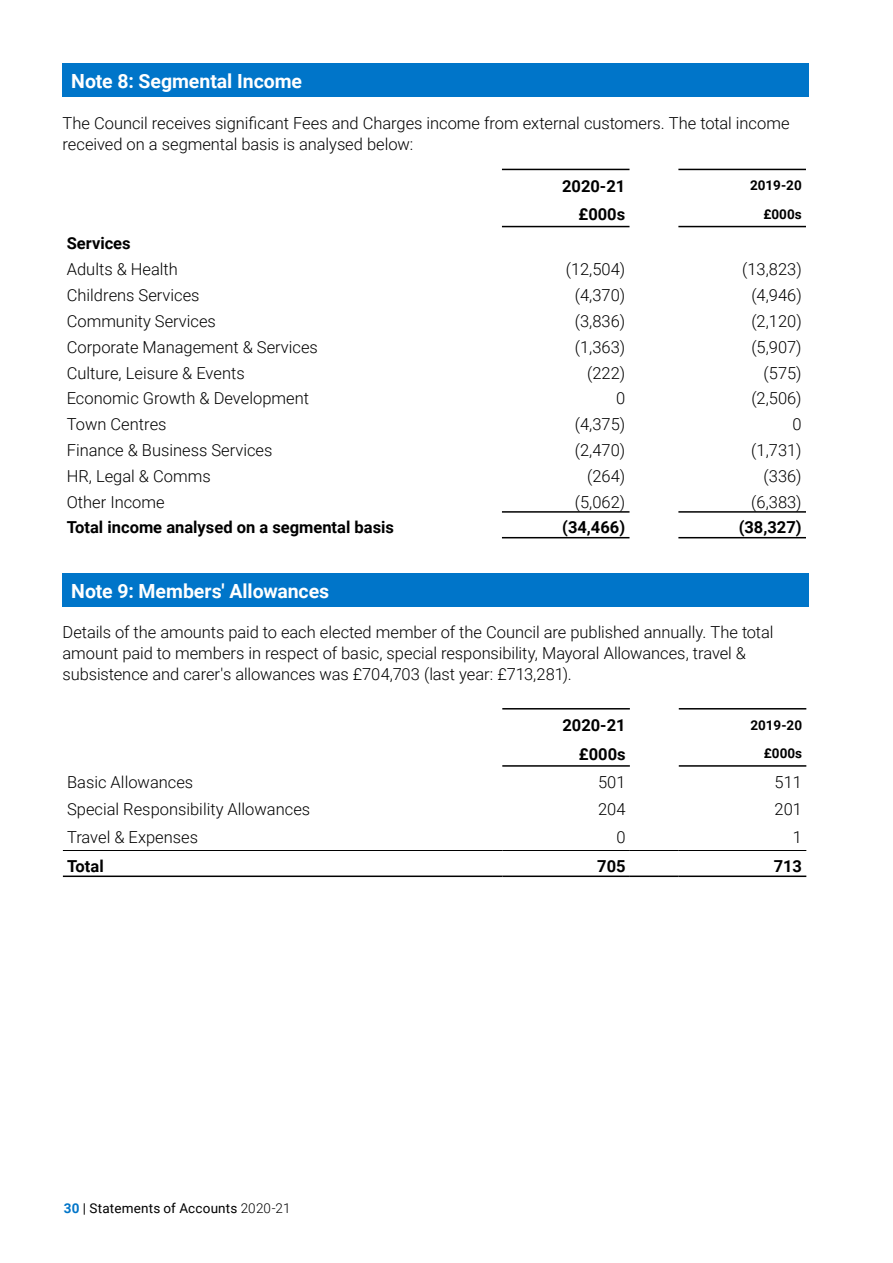
<style>
.page{position:relative;width:893px;height:1263px;background:#fff}
.page>*{position:absolute;margin:0;border:0;box-sizing:border-box;transform-origin:0 0}
.t1{font:700 19.5px "Roboto";letter-spacing:-.005em;color:#fff}
.t2{font:300 16.5px/21px "Roboto";color:#000}
.t3{font:700 16.5px "Roboto";color:#000}
.t4{font:13.5px "Roboto";letter-spacing:.015em;color:#000}
.t5{font:700 13.5px "Roboto";color:#000}
.s1{font-weight:700;color:#0075c9}
.s2{font-weight:300}
</style>
<div class="page">
<hr style="left:502px;top:169px;width:127px;height:1px;background:#000">
<hr style="left:678px;top:169px;width:128px;height:1px;background:#000">
<hr style="left:502px;top:226px;width:127px;height:1px;background:#000">
<hr style="left:678px;top:226px;width:128px;height:1px;background:#000">
<hr style="left:502px;top:511px;width:127px;height:2px;background:#000">
<hr style="left:502px;top:537px;width:127px;height:1px;background:#000">
<hr style="left:678px;top:511px;width:128px;height:2px;background:#000">
<hr style="left:678px;top:537px;width:128px;height:1px;background:#000">
<div style="left:63px;top:64px;width:746px;height:33px;background:#0075c9"></div>
<div style="left:63px;top:573px;width:746px;height:34px;background:#0075c9"></div>
<hr style="left:502px;top:708px;width:128px;height:1px;background:#000">
<hr style="left:679px;top:708px;width:127px;height:1px;background:#000">
<hr style="left:502px;top:765px;width:128px;height:2px;background:#000">
<hr style="left:679px;top:765px;width:127px;height:2px;background:#000">
<hr style="left:63px;top:875px;width:439px;height:2px;background:#000">
<hr style="left:502px;top:875px;width:128px;height:2px;background:#000">
<hr style="left:630px;top:875px;width:49px;height:2px;background:#000">
<hr style="left:679px;top:875px;width:127px;height:2px;background:#000">
<hr style="left:63px;top:850px;width:439px;height:1px;background:#000">
<hr style="left:502px;top:850px;width:128px;height:1px;background:#000">
<hr style="left:630px;top:850px;width:49px;height:1px;background:#000">
<hr style="left:679px;top:850px;width:127px;height:1px;background:#000">
<p class="t1" style="left:71px;top:68px;width:232px">Note 8: Segmental Income</p>
<p class="t2" style="left:63px;top:112px;width:728px">The Council receives significant Fees and Charges income from external customers. The total income received on a segmental basis is analysed below:</p>
<p class="t3" style="left:562px;top:174px;width:65px">2020-21</p>
<p class="t5" style="left:750px;top:176px;width:53px">2019-20</p>
<p class="t3" style="left:579px;top:203px;width:48px">£000s</p>
<p class="t5" style="left:763px;top:204px;width:40px">£000s</p>
<p class="t3" style="left:67px;top:231px;width:65px">Services</p>
<p class="t2" style="left:67px;top:258px;width:113px">Adults &amp; Health</p>
<p class="t2" style="left:566px;top:258px;width:61px">(12,504)</p>
<p class="t2" style="left:742px;top:258px;width:61px">(13,823)</p>
<p class="t2" style="left:67px;top:284px;width:134px">Childrens Services</p>
<p class="t2" style="left:575px;top:284px;width:52px">(4,370)</p>
<p class="t2" style="left:751px;top:284px;width:52px">(4,946)</p>
<p class="t2" style="left:67px;top:310px;width:151px">Community Services</p>
<p class="t2" style="left:575px;top:310px;width:52px">(3,836)</p>
<p class="t2" style="left:751px;top:310px;width:52px">(2,120)</p>
<p class="t2" style="left:67px;top:336px;width:253px">Corporate Management &amp; Services</p>
<p class="t2" style="left:575px;top:336px;width:52px">(1,363)</p>
<p class="t2" style="left:751px;top:336px;width:52px">(5,907)</p>
<p class="t2" style="left:67px;top:362px;width:180px">Culture, Leisure &amp; Events</p>
<p class="t2" style="left:587px;top:362px;width:40px">(222)</p>
<p class="t2" style="left:764px;top:362px;width:40px">(575)</p>
<p class="t2" style="left:67px;top:387px;width:244px">Economic Growth &amp; Development</p>
<p class="t2" style="left:616px;top:387px;width:11px">0</p>
<p class="t2" style="left:751px;top:387px;width:52px">(2,506)</p>
<p class="t2" style="left:67px;top:413px;width:101px">Town Centres</p>
<p class="t2" style="left:575px;top:413px;width:52px">(4,375)</p>
<p class="t2" style="left:792px;top:413px;width:11px">0</p>
<p class="t2" style="left:67px;top:439px;width:207px">Finance &amp; Business Services</p>
<p class="t2" style="left:575px;top:439px;width:52px">(2,470)</p>
<p class="t2" style="left:751px;top:439px;width:52px">(1,731)</p>
<p class="t2" style="left:67px;top:465px;width:145px">HR, Legal &amp; Comms</p>
<p class="t2" style="left:587px;top:465px;width:40px">(264)</p>
<p class="t2" style="left:764px;top:465px;width:40px">(336)</p>
<p class="t2" style="left:67px;top:491px;width:99px">Other Income</p>
<p class="t2" style="left:575px;top:491px;width:52px">(5,062)</p>
<p class="t2" style="left:751px;top:491px;width:52px">(6,383)</p>
<p class="t3" style="left:67px;top:516px;width:329px">Total income analysed on a segmental basis</p>
<p class="t3" style="left:562px;top:516px;width:64px">(34,466)</p>
<p class="t3" style="left:739px;top:516px;width:64px">(38,327)</p>
<p class="t1" style="left:71px;top:577px;width:259px">Note 9: Members' Allowances</p>
<p class="t2" style="left:63px;top:621px;width:712px">Details of the amounts paid to each elected member of the Council are published annually. The total amount paid to members in respect of basic, special responsibility, Mayoral Allowances, travel &amp; subsistence and carer's allowances was £704,703 (last year: £713,281).</p>
<p class="t3" style="left:562px;top:714px;width:65px">2020-21</p>
<p class="t5" style="left:750px;top:715px;width:53px">2019-20</p>
<p class="t3" style="left:579px;top:742px;width:48px">£000s</p>
<p class="t5" style="left:764px;top:744px;width:40px">£000s</p>
<p class="t2" style="left:67px;top:771px;width:128px">Basic Allowances</p>
<p class="t2" style="left:598px;top:771px;width:29px">501</p>
<p class="t2" style="left:775px;top:771px;width:29px">511</p>
<p class="t2" style="left:67px;top:798px;width:245px">Special Responsibility Allowances</p>
<p class="t2" style="left:598px;top:798px;width:29px">204</p>
<p class="t2" style="left:775px;top:798px;width:29px">201</p>
<p class="t2" style="left:67px;top:826px;width:132px">Travel &amp; Expenses</p>
<p class="t2" style="left:616px;top:826px;width:11px">0</p>
<p class="t2" style="left:793px;top:826px;width:11px">1</p>
<p class="t3" style="left:67px;top:855px;width:38px">Total</p>
<p class="t3" style="left:597px;top:855px;width:30px">705</p>
<p class="t3" style="left:774px;top:855px;width:30px">713</p>
<p class="t4" style="left:64px;top:1199px;width:228px"><span class="s1">30</span> | Statements of Accounts <span class="s2">2020-21</span></p>
</div>
